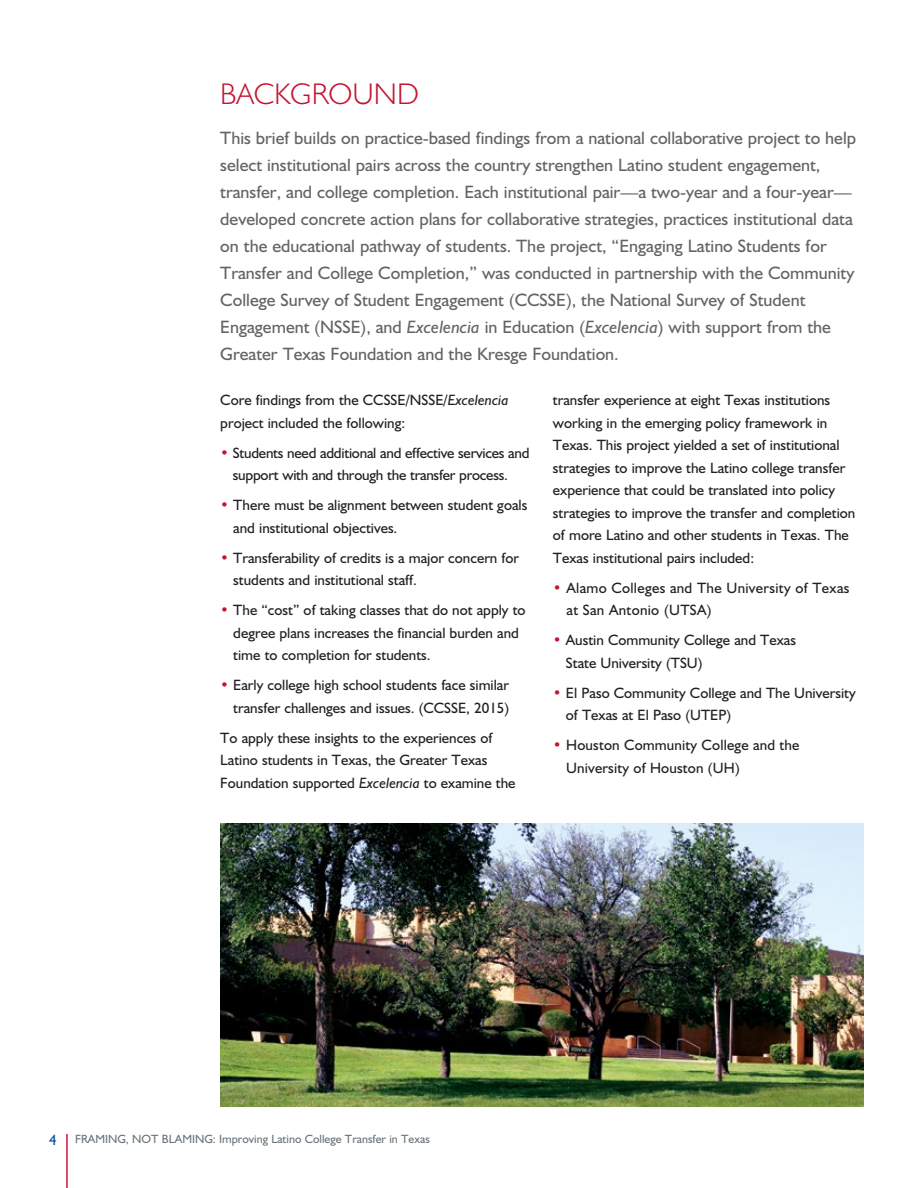
<style>
.page{position:relative;width:918px;height:1188px;background:#fff}
.page>*{position:absolute;margin:0;border:0;box-sizing:border-box;transform-origin:0 0}
.t1{font:300 30px "Humanist 521 BT";color:#c41230}
.t2{font:18px/27px "Humanist 521 BT";color:#636466}
.t3{font:15px/22.5px "Humanist 521 BT";color:#231f20}
.t4{font:15px/22.5px "Humanist 521 BT";letter-spacing:.02em;color:#231f20}
.t5{font:12px "Humanist 521 BT";color:#6a747b}
.s1{font-style:italic}
.s2{color:#c41230}
.s3{font-size:15px;color:#00539b}
</style>
<div class="page">
<hr style="left:66px;top:1134px;width:2px;height:54px;background:#d21242">
<img style="left:220px;top:824px;width:644px;height:283px">
<h1 class="t1" style="left:220px;top:75px;width:200px">BACKGROUND</h1>
<p class="t2" style="left:220px;top:124px;width:637px">This brief builds on practice-based findings from a national collaborative project to help select institutional pairs across the country strengthen Latino student engagement, transfer, and college completion. Each institutional pair—a two-year and a four-year— developed concrete action plans for collaborative strategies, practices institutional data on the educational pathway of students. The project, “Engaging Latino Students for Transfer and College Completion,” was conducted in partnership with the Community College Survey of Student Engagement (CCSSE), the National Survey of Student Engagement (NSSE), and <span class="s1">Excelencia</span> in Education (<span class="s1">Excelencia</span>) with support from the Greater Texas Foundation and the Kresge Foundation.</p>
<p class="t3" style="left:220px;top:389px;width:290px">Core findings from the CCSSE/NSSE/<span class="s1">Excelencia </span>project included the following:</p>
<p class="t3" style="left:233px;top:441px;width:298px;text-indent:-13px"><span class="s2">•</span> Students need additional and effective services and support with and through the transfer process.</p>
<p class="t3" style="left:233px;top:494px;width:296px;text-indent:-13px"><span class="s2">•</span> There must be alignment between student goals and institutional objectives.</p>
<p class="t3" style="left:233px;top:546px;width:287px;text-indent:-13px"><span class="s2">•</span> Transferability of credits is a major concern for students and institutional staff.</p>
<p class="t3" style="left:233px;top:599px;width:294px;text-indent:-13px"><span class="s2">•</span> The “cost” of taking classes that do not apply to degree plans increases the financial burden and time to completion for students.</p>
<p class="t3" style="left:220px;top:674px;width:290px;text-align:right"><span class="s2">•</span> Early college high school students face similar transfer challenges and issues. (CCSSE, 2015)</p>
<p class="t3" style="left:220px;top:726px;width:297px">To apply these insights to the experiences of<br>Latino students in Texas, the Greater Texas<br>Foundation supported <span class="s1">Excelencia</span> to examine the</p>
<p class="t3" style="left:553px;top:389px;width:304px">transfer experience at eight Texas institutions working in the emerging policy framework in Texas. This project yielded a set of institutional strategies to improve the Latino college transfer experience that could be translated into policy strategies to improve the transfer and completion of more Latino and other students in Texas. The Texas institutional pairs included:</p>
<p class="t4" style="left:567px;top:576px;width:284px;text-indent:-14px"><span class="s2">•</span> Alamo Colleges and The University of Texas at San Antonio (UTSA)</p>
<p class="t3" style="left:566px;top:629px;width:232px;text-indent:-13px"><span class="s2">•</span> Austin Community College and Texas<br>State University (TSU)</p>
<p class="t3" style="left:566px;top:681px;width:291px;text-indent:-13px"><span class="s2">•</span> El Paso Community College and The University of Texas at El Paso (UTEP)</p>
<p class="t3" style="left:566px;top:734px;width:235px;text-indent:-13px"><span class="s2">•</span> Houston Community College and the<br>University of Houston (UH)</p>
<p class="t5" style="left:49px;top:1132px;width:382px"><span class="s3">4</span> FRAMING, NOT BLAMING: Improving Latino College Transfer in Texas</p>
</div>
